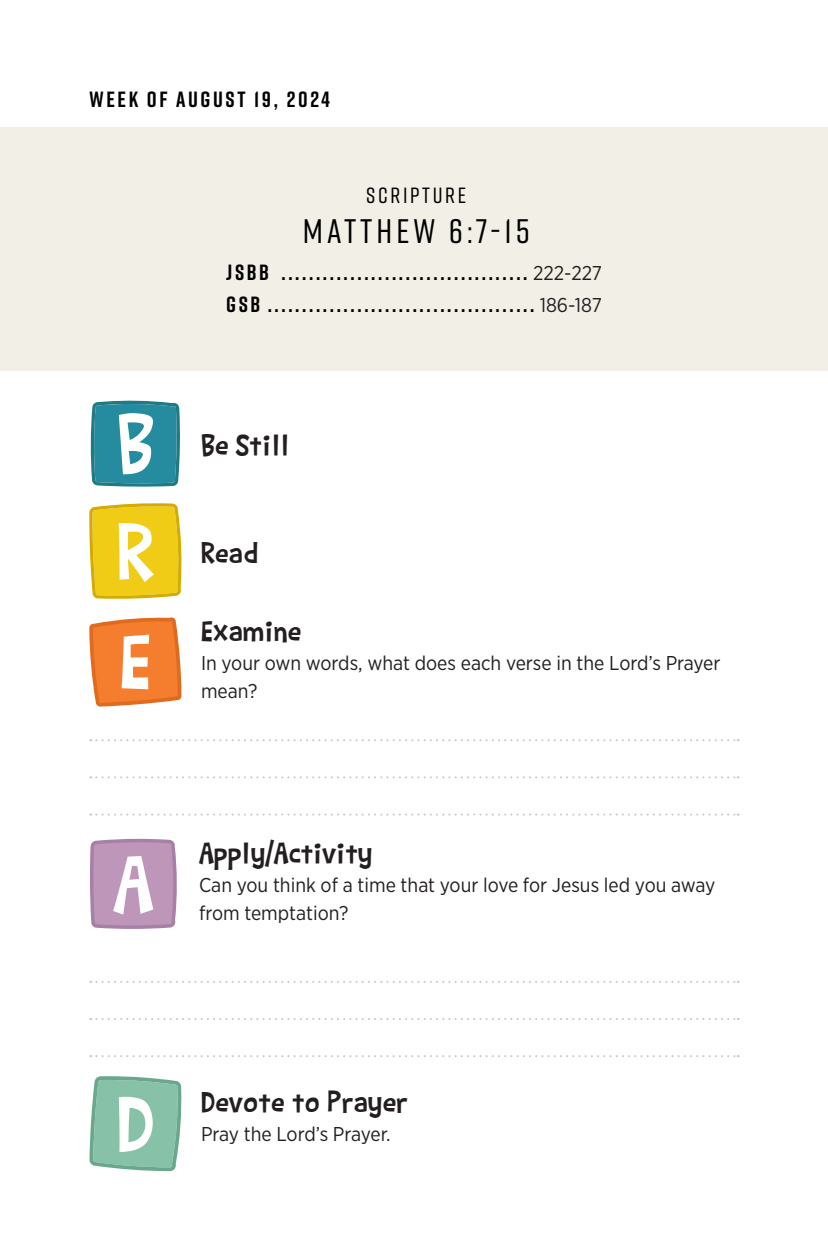
<style>
.page{position:relative;width:828px;height:1260px;background:#fff}
.page>*{position:absolute;margin:0;border:0;box-sizing:border-box;transform-origin:0 0}
.t1{font:86.2px "Barthowheel";color:#fff}
.Scripture_header{font:500 34px "Rift";letter-spacing:.12em;color:#000}
.t2{font:32px "Barthowheel";color:#231f20}
.Week_of_header{font:700 22px "Rift";letter-spacing:.12em;color:#000}
.Scripture_header-2{font:500 22px "Rift";letter-spacing:.12em;color:#000}
.t3{font:20px/28px "Gotham Narrow";color:#231f20}
.s1{font-family:"Gotham Narrow";font-weight:400;font-size:20px;color:#231f20}
</style>
<div class="page">
<div style="left:0;top:127px;width:827px;height:244px;background:#f2f0e6"></div>
<svg style="left:89px;top:1076px;width:93px;height:95px;background:#8ec4ac"></svg>
<svg style="left:89px;top:503px;width:93px;height:96px;background:#edcb23"></svg>
<svg style="left:90px;top:400px;width:90px;height:87px;background:#3090a0"></svg>
<svg style="left:90px;top:839px;width:87px;height:90px;background:#bb96b9"></svg>
<svg style="left:89px;top:617px;width:92px;height:90px;background:#f38842"></svg>
<svg style="left:90px;top:739px;width:649px;height:2px"></svg>
<svg style="left:90px;top:981px;width:649px;height:2px"></svg>
<svg style="left:90px;top:776px;width:649px;height:2px"></svg>
<svg style="left:90px;top:1018px;width:649px;height:2px"></svg>
<svg style="left:90px;top:814px;width:649px;height:2px"></svg>
<svg style="left:90px;top:1055px;width:649px;height:2px"></svg>
<p class="Week_of_header" style="left:90px;top:84px;width:242px">WEEK OF AUGUST 19, 2024</p>
<h1 class="t1" style="left:117px;top:395px;width:39px">B</h1>
<h1 class="t1" style="left:117px;top:504px;width:39px">R</h1>
<h1 class="t1" style="left:120px;top:613px;width:33px">E</h1>
<p class="Scripture_header-2" style="left:366px;top:180px;width:101px">SCRIPTURE</p>
<p class="Scripture_header" style="left:303px;top:207px;width:228px">MATTHEW 6:7-15</p>
<p class="Week_of_header" style="left:226px;top:257px;width:378px">JSBB .................................... <span class="s1">222-227</span></p>
<p class="Week_of_header" style="left:226px;top:289px;width:378px">GSB ....................................... <span class="s1">186-187</span></p>
<p class="t2" style="left:201px;top:427px;width:90px">Be Still</p>
<p class="t2" style="left:201px;top:534px;width:59px">Read</p>
<p class="t2" style="left:201px;top:613px;width:102px">Examine</p>
<p class="t3" style="left:201px;top:649px;width:521px">In your own words, what does each verse in the Lord’s Prayer mean?</p>
<h1 class="t1" style="left:113px;top:835px;width:42px">A</h1>
<p class="t2" style="left:199px;top:835px;width:175px">Apply/Activity</p>
<p class="t3" style="left:199px;top:871px;width:518px">Can you think of a time that your love for Jesus led you away from temptation?</p>
<h1 class="t1" style="left:117px;top:1075px;width:39px">D</h1>
<p class="t2" style="left:201px;top:1084px;width:209px">Devote to Prayer</p>
<p class="t3" style="left:201px;top:1120px;width:191px">Pray the Lord’s Prayer.</p>
</div>
